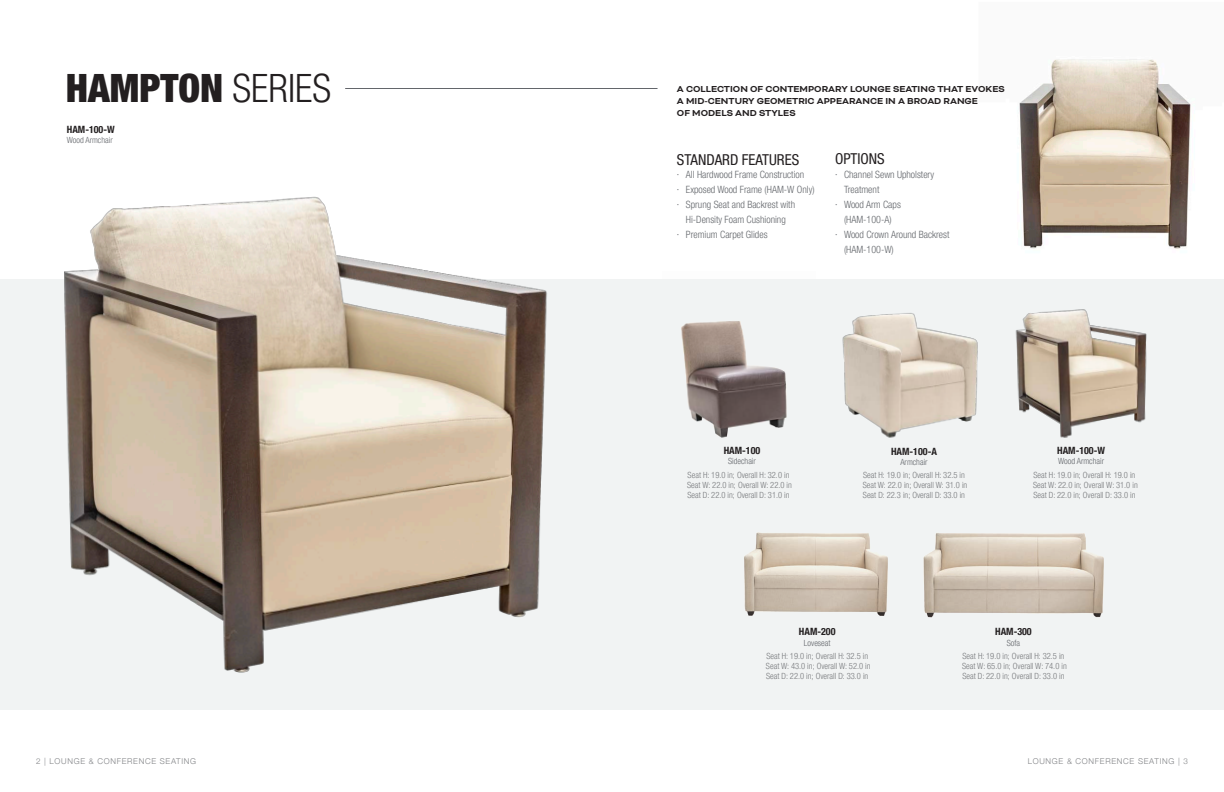
<style>
.page{position:relative;width:1224px;height:792px;background:#fff}
.page>*{position:absolute;margin:0;border:0;box-sizing:border-box;transform-origin:0 0}
.t1{font:900 condensed 39px "Helvetica Neue LT Pro";color:#231f20}
.t2{font:condensed 15px "Helvetica Neue LT Pro";color:#231f20}
.t3{font:300 condensed 10px/15px "Helvetica Neue LT Pro";color:#63666b;text-align:center}
.t4{font:700 10px/12px "Bicyclette";color:#231f20}
.t5{font:700 condensed 10px "Helvetica Neue LT Pro";color:#231f20}
.t6{font:300 condensed 8.5px "Helvetica Neue LT Pro";color:#76787b}
.t7{font:300 condensed 8.5px "Helvetica Neue LT Pro";color:#63666b}
.t8{font:300 8px "Helvetica Neue";letter-spacing:.09em;color:#808285}
.s1{font-weight:300}
</style>
<div class="page">
<svg style="left:612px;top:279px;width:612px;height:430px;fill:#f1f3f3"></svg>
<img style="left:998px;top:279px;width:159px;height:169px">
<img style="left:836px;top:279px;width:160px;height:169px">
<hr style="left:345px;top:88px;width:313px;height:1px;background:#63666b">
<img style="left:1019px;top:59px;width:176px;height:190px">
<img style="left:0;top:196px;width:612px;height:514px">
<p class="t1" style="left:66px;top:65px;width:267px">HAMPTON <span class="s1">SERIES</span></p>
<p class="t5" style="left:67px;top:124px;width:49px">HAM-100-W</p>
<p class="t7" style="left:67px;top:135px;width:47px">Wood Armchair</p>
<p class="t8" style="left:36px;top:754px;width:162px">2 | LOUNGE &amp; CONFERENCE SEATING</p>
<p class="t4" style="left:677px;top:83px;width:329px">A COLLECTION OF CONTEMPORARY LOUNGE SEATING THAT EVOKES<br>A MID-CENTURY GEOMETRIC APPEARANCE IN A BROAD RANGE<br>OF MODELS AND STYLES</p>
<p class="t2" style="left:677px;top:151px;width:124px">STANDARD FEATURES</p>
<p class="t2" style="left:835px;top:150px;width:51px">OPTIONS</p>
<p class="t3" style="left:677px;top:167px;width:129px">· All Hardwood Frame Construction</p>
<p class="t3" style="left:677px;top:182px;width:139px">· Exposed Wood Frame (HAM-W Only)</p>
<p class="t3" style="left:677px;top:197px;width:120px">· Sprung Seat and Backrest with<br>Hi-Density Foam Cushioning</p>
<p class="t3" style="left:677px;top:227px;width:92px">· Premium Carpet Glides</p>
<p class="t3" style="left:844px;top:167px;width:92px;text-align:left;text-indent:-9px">· Channel Sewn Upholstery<br>Treatment</p>
<p class="t3" style="left:835px;top:197px;width:67px">· Wood Arm Caps (HAM-100-A)</p>
<p class="t3" style="left:844px;top:227px;width:107px;text-align:left;text-indent:-9px">· Wood Crown Around Backrest (HAM-100-W)</p>
<p class="t5" style="left:724px;top:445px;width:38px">HAM-100</p>
<p class="t7" style="left:728px;top:456px;width:29px">Sidechair</p>
<p class="t6" style="left:688px;top:470px;width:103px">Seat H: 19.0 in; Overall H: 32.0 in</p>
<p class="t6" style="left:687px;top:480px;width:106px">Seat W: 22.0 in; Overall W: 22.0 in</p>
<p class="t6" style="left:687px;top:490px;width:104px">Seat D: 22.0 in; Overall D: 31.0 in</p>
<p class="t5" style="left:891px;top:446px;width:47px">HAM-100-A</p>
<p class="t7" style="left:900px;top:457px;width:29px">Armchair</p>
<p class="t6" style="left:863px;top:470px;width:103px">Seat H: 19.0 in; Overall H: 32.5 in</p>
<p class="t6" style="left:863px;top:480px;width:106px">Seat W: 22.0 in; Overall W: 31.0 in</p>
<p class="t6" style="left:863px;top:490px;width:104px">Seat D: 22.3 in; Overall D: 33.0 in</p>
<p class="t5" style="left:1057px;top:445px;width:49px">HAM-100-W</p>
<p class="t7" style="left:1058px;top:456px;width:47px">Wood Armchair</p>
<p class="t6" style="left:1034px;top:470px;width:103px">Seat H: 19.0 in; Overall H: 19.0 in</p>
<p class="t6" style="left:1033px;top:480px;width:106px">Seat W: 22.0 in; Overall W: 31.0 in</p>
<p class="t6" style="left:1033px;top:490px;width:104px">Seat D: 22.0 in; Overall D: 33.0 in</p>
<p class="t5" style="left:799px;top:626px;width:38px">HAM-200</p>
<p class="t7" style="left:804px;top:638px;width:28px">Loveseat</p>
<p class="t5" style="left:995px;top:626px;width:38px">HAM-300</p>
<p class="t7" style="left:1007px;top:638px;width:15px">Sofa</p>
<p class="t6" style="left:766px;top:651px;width:103px">Seat H: 19.0 in; Overall H: 32.5 in</p>
<p class="t6" style="left:766px;top:661px;width:106px">Seat W: 43.0 in; Overall W: 52.0 in</p>
<p class="t6" style="left:766px;top:671px;width:104px">Seat D: 22.0 in; Overall D: 33.0 in</p>
<p class="t6" style="left:963px;top:651px;width:103px">Seat H: 19.0 in; Overall H: 32.5 in</p>
<p class="t6" style="left:962px;top:661px;width:106px">Seat W: 65.0 in; Overall W: 74.0 in</p>
<p class="t6" style="left:962px;top:671px;width:104px">Seat D: 22.0 in; Overall D: 33.0 in</p>
<p class="t8" style="left:1028px;top:754px;width:162px">LOUNGE &amp; CONFERENCE SEATING | 3</p>
</div>
